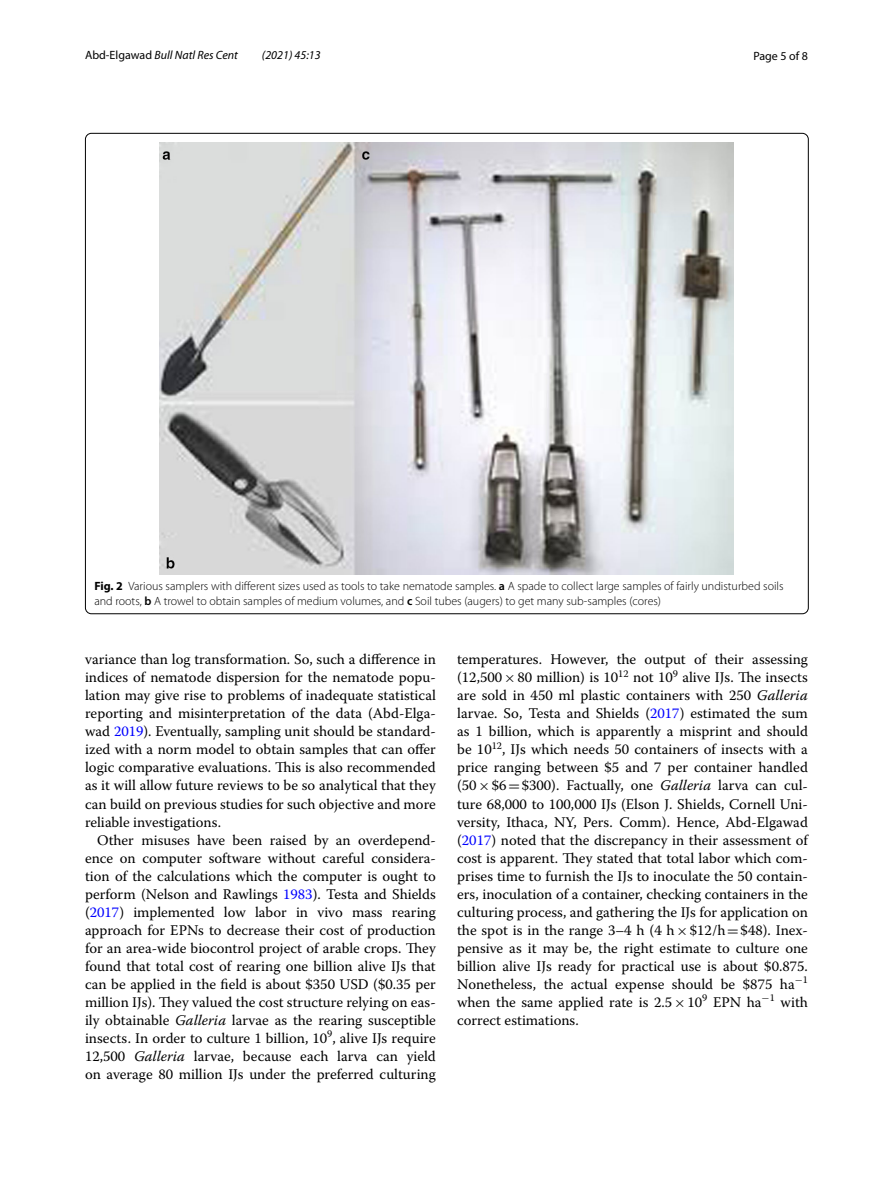
<style>
.page{position:relative;width:893px;height:1187px;background:#fff}
.page>*{position:absolute;margin:0;border:0;box-sizing:border-box;transform-origin:0 0}
.t1{font:14.7px/18px "Warnock Pro";color:#000;text-align:justify}
.t2{font:300 12px/15px "Myriad Pro";color:#000}
.t3{font:italic 12px "Myriad Pro";color:#000}
.t4{font:12px "Myriad Pro";color:#000}
.s1{font-style:normal}
.s2{font-weight:700}
.s3{font-weight:600}
.s4{color:#00f}
.s5{font-style:italic}
.s6{font-family:"MTSY"}
</style>
<div class="page">
<img style="left:160px;top:142px;width:574px;height:432px">
<p class="t3" style="left:85px;top:48px;width:154px"><span class="s1">Abd‑Elgawad</span> Bull Natl Res Cent</p>
<p class="t3" style="left:262px;top:48px;width:60px">(2021) 45:13</p>
<p class="t4" style="left:753px;top:48px;width:56px">Page 5 of 8</p>
<p class="t2" style="left:94px;top:578px;width:691px"><span class="s2">Fig. 2</span> Various samplers with different sizes used as tools to take nematode samples. <span class="s3">a</span> A spade to collect large samples of fairly undisturbed soils and roots, <span class="s3">b</span> A trowel to obtain samples of medium volumes, and <span class="s3">c</span> Soil tubes (augers) to get many sub-samples (cores)</p>
<p class="t1" style="left:85px;top:650px;width:352px">variance than log transformation. So, such a difference in indices of nematode dispersion for the nematode popu&shy;lation may give rise to problems of inadequate statistical reporting and misinterpretation of the data (Abd-Elga&shy;wad <span class="s4">2019</span>). Eventually, sampling unit should be standard&shy;ized with a norm model to obtain samples that can offer logic comparative evaluations. This is also recommended as it will allow future reviews to be so analytical that they can build on previous studies for such objective and more reliable investigations.</p>
<p class="t1" style="left:85px;top:830px;width:352px;text-indent:12px">Other misuses have been raised by an overdepend&shy;ence on computer software without careful considera&shy;tion of the calculations which the computer is ought to perform (Nelson and Rawlings <span class="s4">1983</span>). Testa and Shields (<span class="s4">2017</span>) implemented low labor in vivo mass rearing approach for EPNs to decrease their cost of production for an area-wide biocontrol project of arable crops. They found that total cost of rearing one billion alive IJs that can be applied in the field is about $350 USD ($0.35 per million IJs). They valued the cost structure relying on eas&shy;ily obtainable <span class="s5">Galleria</span> larvae as the rearing susceptible insects. In order to culture 1 billion, 10<sup>9</sup>, alive IJs require 12,500 <span class="s5">Galleria</span> larvae, because each larva can yield on average 80 million IJs under the preferred culturing</p>
<p class="t1" style="left:457px;top:650px;width:352px">temperatures. However, the output of their assessing (12,500<span class="s6">×</span>80 million) is 10<sup>12</sup> not 10<sup>9</sup> alive IJs. The insects are sold in 450 ml plastic containers with 250 <span class="s5">Galleria </span>larvae. So, Testa and Shields (<span class="s4">2017</span>) estimated the sum as 1 billion, which is apparently a misprint and should be 10<sup>12</sup>, IJs which needs 50 containers of insects with a price ranging between $5 and 7 per container handled (50<span class="s6">×</span>$6<span class="s6">=</span>$300). Factually, one <span class="s5">Galleria</span> larva can cul&shy;ture 68,000 to 100,000 IJs (Elson J. Shields, Cornell Uni&shy;versity, Ithaca, NY, Pers. Comm). Hence, Abd-Elgawad (<span class="s4">2017</span>) noted that the discrepancy in their assessment of cost is apparent. They stated that total labor which com&shy;prises time to furnish the IJs to inoculate the 50 contain&shy;ers, inoculation of a container, checking containers in the culturing process, and gathering the IJs for application on the spot is in the range 3–4 h (4 h<span class="s6">×</span>$12/h<span class="s6">=</span>$48). Inex&shy;pensive as it may be, the right estimate to culture one billion alive IJs ready for practical use is about $0.875.<br>Nonetheless, the actual expense should be $875 ha<sup>−</sup><sup>1 </sup>when the same applied rate is 2.5<span class="s6">×</span>10<sup>9</sup> EPN ha<sup>−</sup><sup>1</sup> with correct estimations.</p>
</div>
